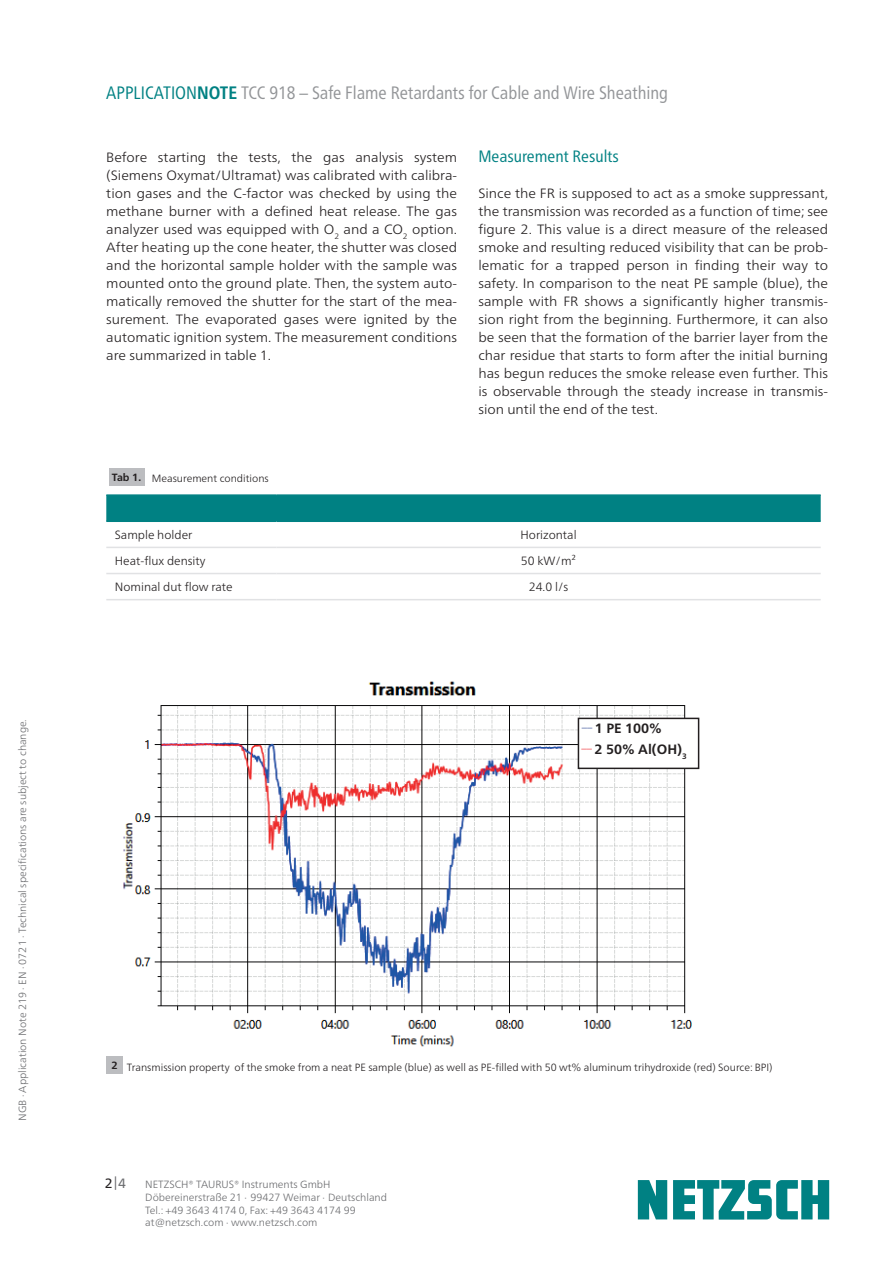
<style>
.page{position:relative;width:893px;height:1263px;background:#fff}
.page>*{position:absolute;margin:0;border:0;box-sizing:border-box;transform-origin:0 0}
.t1{font:condensed 18px "Frutiger Neue LTW1 G";color:#939598}
.t2{font:condensed 16.5px "Frutiger Neue LTW1 G";color:#008183;scale:1.04 1}
.t3{font:300 13.5px/18px "Frutiger Neue LTW1 G";color:#231f20;text-align:justify;scale:1.04 1}
.t4{font:700 13.5px/21.6px "Frutiger Neue LTW1 G";color:#231f20}
.t5{font:13.5px "Frutiger Neue LTW1 G";color:#6c6d70}
.t6{font:300 12px "Frutiger Neue LTW1 G";color:#231f20}
.t7{font:300 10.5px/12.8px "Frutiger Neue LTW1 G";color:#6c6d70}
.t8{font:300 10.5px "Frutiger Neue LTW1 G";color:#231f20}
.s1{color:#008183}
.s2{font-weight:700;color:#008183}
.s3{font-weight:700}
.s4{color:#231f20}
</style>
<div class="page">
<svg style="left:638px;top:1180px;width:191px;height:39px"></svg>
<img style="left:123px;top:681px;width:568px;height:366px">
<div style="left:578px;top:718px;width:121px;height:50px;background:#fff"></div>
<div style="left:578px;top:718px;width:121px;height:51px;border:2px solid #231f20"></div>
<div style="left:106px;top:1057px;width:17px;height:17px;background:#bcbdc0"></div>
<div style="left:106px;top:496px;width:715px;height:24px;background:#008183"></div>
<svg style="left:107px;top:546px;width:713px;height:1px"></svg>
<hr style="left:106px;top:547px;width:170px;height:1px;background:#e1e2e4">
<hr style="left:106px;top:573px;width:170px;height:1px;background:#e1e2e4">
<hr style="left:106px;top:599px;width:170px;height:1px;background:#e1e2e4">
<hr style="left:276px;top:547px;width:545px;height:1px;background:#e1e2e4">
<hr style="left:276px;top:573px;width:545px;height:1px;background:#e1e2e4">
<hr style="left:276px;top:599px;width:545px;height:1px;background:#e1e2e4">
<hr style="left:106px;top:494px;width:170px;height:2px;background:#008183">
<hr style="left:276px;top:494px;width:545px;height:2px;background:#008183">
<hr style="left:106px;top:520px;width:170px;height:2px;background:#008183">
<hr style="left:276px;top:520px;width:545px;height:2px;background:#008183">
<div style="left:109px;top:469px;width:35px;height:17px;background:#bcbdc0"></div>
<p class="t7" style="left:16px;top:1121px;width:403px;rotate:-90deg">NGB · Application Note 219 · EN · 0721 · Technical specifications are subject to change.</p>
<h1 class="t1" style="left:106px;top:79px;width:563px"><span class="s1">APPLICATION</span><span class="s2">NOTE</span> TCC 918 – Safe Flame Retardants for Cable and Wire Sheathing</h1>
<p class="t3" style="left:106px;top:148px;width:339px">Before starting the tests, the gas analysis system (Siemens Oxymat/Ultramat) was calibrated with calibra&shy;tion gases and the C-factor was checked by using the methane burner with a defined heat release. The gas analyzer used was equipped with O<sub>2</sub> and a CO<sub>2</sub> option.<br>After heating up the cone heater, the shutter was closed and the horizontal sample holder with the sample was mounted onto the ground plate. Then, the system auto&shy;matically removed the shutter for the start of the mea&shy;surement. The evaporated gases were ignited by the automatic ignition system. The measurement conditions are summarized in table 1.</p>
<p class="t2" style="left:478px;top:144px;width:136px">Measurement Results</p>
<p class="t3" style="left:478px;top:184px;width:338px">Since the FR is supposed to act as a smoke suppressant, the transmission was recorded as a function of time; see figure 2. This value is a direct measure of the released smoke and resulting reduced visibility that can be prob&shy;lematic for a trapped person in finding their way to safety. In comparison to the neat PE sample (blue), the sample with FR shows a significantly higher transmis&shy;sion right from the beginning. Furthermore, it can also be seen that the formation of the barrier layer from the char residue that starts to form after the initial burning has begun reduces the smoke release even further. This is observable through the steady increase in transmis&shy;sion until the end of the test.</p>
<p class="t8" style="left:112px;top:472px;width:158px"><span class="s3">Tab 1.</span> Measurement conditions</p>
<p class="t6" style="left:115px;top:527px;width:79px">Sample holder</p>
<p class="t6" style="left:520px;top:527px;width:58px">Horizontal</p>
<p class="t6" style="left:115px;top:553px;width:92px">Heat-flux density</p>
<p class="t6" style="left:521px;top:553px;width:57px">50 kW/m²</p>
<p class="t6" style="left:115px;top:580px;width:119px">Nominal dut flow rate</p>
<p class="t6" style="left:529px;top:580px;width:41px">24.0 l/s</p>
<p class="t4" style="left:581px;top:717px;width:107px"><sup>__</sup> 1 PE 100%<br><sup>__</sup> 2 50% Al(OH)<sub>3</sub></p>
<p class="t8" style="left:111px;top:1060px;width:663px"><sup>2</sup> Transmission property of the smoke from a neat PE sample (blue) as well as PE-filled with 50 wt% aluminum trihydroxide (red) Source: BPI)</p>
<p class="t5" style="left:105px;top:1175px;width:23px"><span class="s4">2</span>|4</p>
<p class="t7" style="left:145px;top:1178px;width:243px">NETZSCH® TAURUS® Instruments GmbH Döbereinerstraße 21 ∙ 99427 Weimar ∙ Deutschland Tel.: +49 3643 4174 0, Fax: +49 3643 4174 99 at@netzsch.com ∙ www.netzsch.com</p>
</div>
